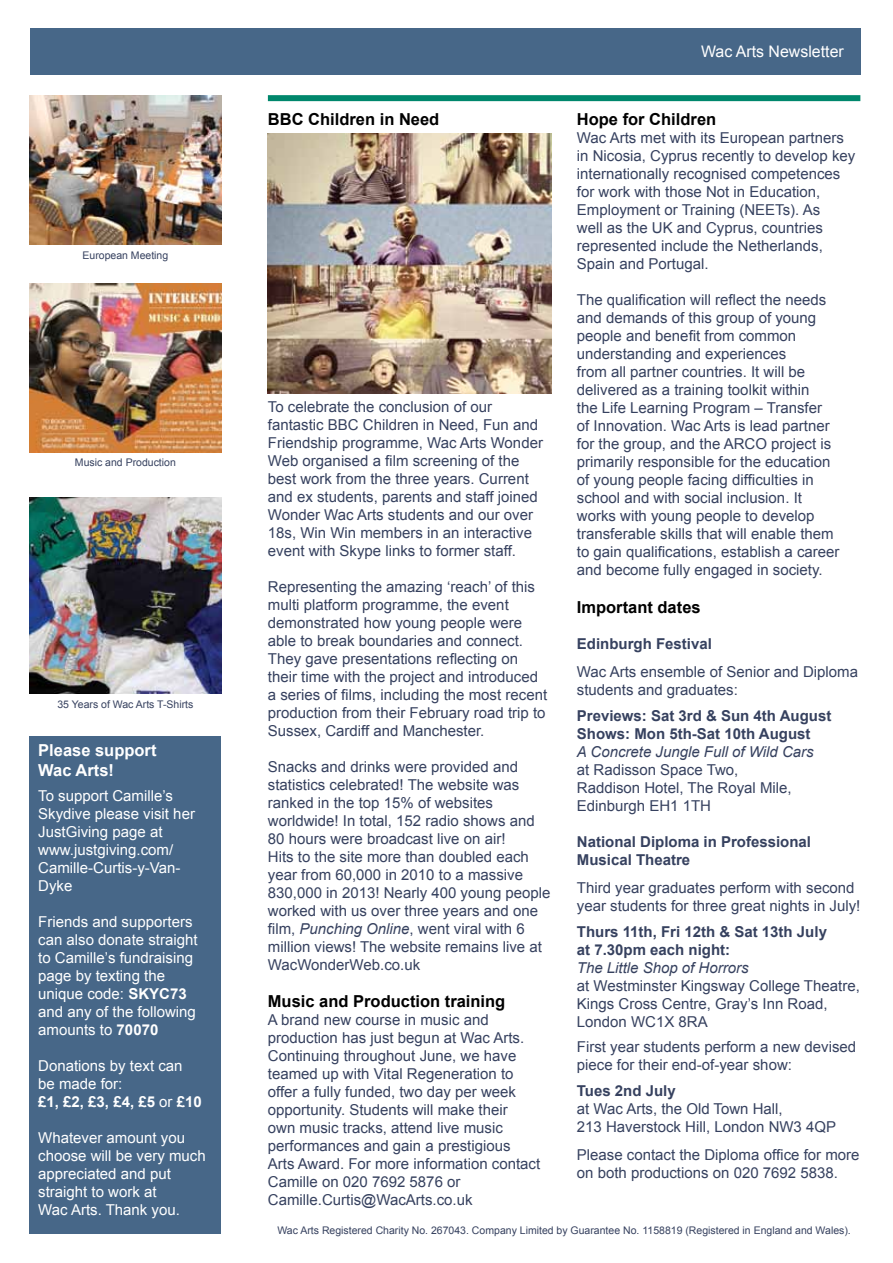
<style>
.page{position:relative;width:893px;height:1263px;background:#fff}
.page>*{position:absolute;margin:0;border:0;box-sizing:border-box;transform-origin:0 0}
.t1{font:700 16.5px "Arial";color:#000}
.t2{font:700 16.5px/19.5px "Arial";color:#fff}
.t3{font:15.9px "Arial";color:#fff}
.t4{font:15px/18px "Arial";color:#36415f}
.t5{font:15px/18px "Arial";color:#fff}
.t6{font:700 15px/18px "Arial";color:#36415f}
.t7{font:italic 15px "Arial";color:#36415f}
.t8{font:10.5px "Arial";color:#36415f}
.s1{font-weight:700}
.s2{font-style:italic}
</style>
<div class="page">
<div style="left:30px;top:28px;width:830px;height:46px;background:#476788"></div>
<div style="left:268px;top:95px;width:592px;height:6px;background:#00876c"></div>
<img style="left:30px;top:283px;width:191px;height:170px">
<img style="left:30px;top:95px;width:191px;height:150px">
<img style="left:30px;top:497px;width:191px;height:196px">
<div style="left:30px;top:736px;width:191px;height:497px;background:#476788"></div>
<img style="left:268px;top:133px;width:283px;height:260px">
<p class="t8" style="left:83px;top:248px;width:87px">European Meeting</p>
<p class="t8" style="left:75px;top:456px;width:102px">Music and Production</p>
<p class="t8" style="left:57px;top:697px;width:137px">35 Years of Wac Arts T-Shirts</p>
<p class="t2" style="left:38px;top:741px;width:120px">Please support<br>Wac Arts!</p>
<p class="t5" style="left:38px;top:787px;width:158px">To support Camille’s<br>Skydive please visit her<br>JustGiving page at www.justgiving.com/<br>Camille-Curtis-y-Van-<br>Dyke</p>
<p class="t5" style="left:38px;top:913px;width:161px">Friends and supporters can also donate straight to Camille’s fundraising page by texting the unique code: <span class="s1">SKYC73 </span>and any of the following amounts to <span class="s1">70070</span></p>
<p class="t5" style="left:38px;top:1057px;width:165px">Donations by text can be made for:<br><span class="s1">£1, £2, £3, £4, £5</span> or <span class="s1">£10</span></p>
<p class="t5" style="left:38px;top:1129px;width:169px">Whatever amount you choose will be very much appreciated and put straight to work at<br>Wac Arts. Thank you.</p>
<p class="t1" style="left:268px;top:108px;width:173px">BBC Children in Need</p>
<p class="t4" style="left:268px;top:398px;width:277px">To celebrate the conclusion of our fantastic BBC Children in Need, Fun and Friendship programme, Wac Arts Wonder Web organised a film screening of the best work from the three years. Current and ex students, parents and staff joined Wonder Wac Arts students and our over 18s, Win Win members in an interactive event with Skype links to former staff.</p>
<p class="t4" style="left:268px;top:578px;width:281px">Representing the amazing ‘reach’ of this multi platform programme, the event demonstrated how young people were able to break boundaries and connect.<br>They gave presentations reflecting on their time with the project and introduced a series of films, including the most recent production from their February road trip to Sussex, Cardiff and Manchester.</p>
<p class="t4" style="left:268px;top:758px;width:284px">Snacks and drinks were provided and statistics celebrated! The website was ranked in the top 15% of websites worldwide! In total, 152 radio shows and 80 hours were broadcast live on air!<br>Hits to the site more than doubled each year from 60,000 in 2010 to a massive 830,000 in 2013! Nearly 400 young people worked with us over three years and one film, <span class="s2">Punching Online</span>, went viral with 6 million views! The website remains live at WacWonderWeb.co.uk</p>
<p class="t1" style="left:268px;top:990px;width:239px">Music and Production training</p>
<p class="t4" style="left:268px;top:1011px;width:274px">A brand new course in music and production has just begun at Wac Arts.<br>Continuing throughout June, we have teamed up with Vital Regeneration to offer a fully funded, two day per week opportunity. Students will make their<br>own music tracks, attend live music performances and gain a prestigious Arts Award. For more information contact Camille on 020 7692 5876 or Camille.Curtis@WacArts.co.uk</p>
<p class="t3" style="left:701px;top:41px;width:144px">Wac Arts Newsletter</p>
<p class="t1" style="left:577px;top:108px;width:141px">Hope for Children</p>
<p class="t4" style="left:577px;top:129px;width:280px">Wac Arts met with its European partners in Nicosia, Cyprus recently to develop key internationally recognised competences for work with those Not in Education, Employment or Training (NEETs). As<br>well as the UK and Cyprus, countries represented include the Netherlands, Spain and Portugal.</p>
<p class="t4" style="left:577px;top:291px;width:264px">The qualification will reflect the needs and demands of this group of young people and benefit from common understanding and experiences<br>from all partner countries. It will be delivered as a training toolkit within<br>the Life Learning Program – Transfer<br>of Innovation. Wac Arts is lead partner for the group, and the ARCO project is primarily responsible for the education of young people facing difficulties in school and with social inclusion. It works with young people to develop transferable skills that will enable them to gain qualifications, establish a career and become fully engaged in society.</p>
<p class="t1" style="left:577px;top:596px;width:125px">Important dates</p>
<p class="t6" style="left:577px;top:635px;width:137px">Edinburgh Festival</p>
<p class="t4" style="left:577px;top:663px;width:283px">Wac Arts ensemble of Senior and Diploma students and graduates:</p>
<p class="t6" style="left:577px;top:707px;width:256px">Previews: Sat 3rd &amp; Sun 4th August<br>Shows: Mon 5th-Sat 10th August</p>
<p class="t7" style="left:577px;top:742px;width:238px">A Concrete Jungle Full of Wild Cars</p>
<p class="t4" style="left:577px;top:761px;width:216px">at Radisson Space Two,<br>Raddison Hotel, The Royal Mile,<br>Edinburgh EH1 1TH</p>
<p class="t6" style="left:577px;top:833px;width:236px">National Diploma in Professional<br>Musical Theatre</p>
<p class="t4" style="left:577px;top:879px;width:285px">Third year graduates perform with second year students for three great nights in July!</p>
<p class="t6" style="left:577px;top:923px;width:252px">Thurs 11th, Fri 12th &amp; Sat 13th July at 7.30pm each night:</p>
<p class="t7" style="left:577px;top:958px;width:173px">The Little Shop of Horrors</p>
<p class="t4" style="left:577px;top:977px;width:284px">at Westminster Kingsway College Theatre,<br>Kings Cross Centre, Gray’s Inn Road,<br>London WC1X 8RA</p>
<p class="t4" style="left:577px;top:1038px;width:281px">First year students perform a new devised piece for their end-of-year show:</p>
<p class="t6" style="left:577px;top:1082px;width:100px">Tues 2nd July</p>
<p class="t4" style="left:577px;top:1100px;width:261px">at Wac Arts, the Old Town Hall,<br>213 Haverstock Hill, London NW3 4QP</p>
<p class="t4" style="left:577px;top:1146px;width:284px">Please contact the Diploma office for more on both productions on 020 7692 5838.</p>
<p class="t8" style="left:277px;top:1223px;width:575px">Wac Arts Registered Charity No. 267043. Company Limited by Guarantee No. 1158819 (Registered in England and Wales).</p>
</div>
